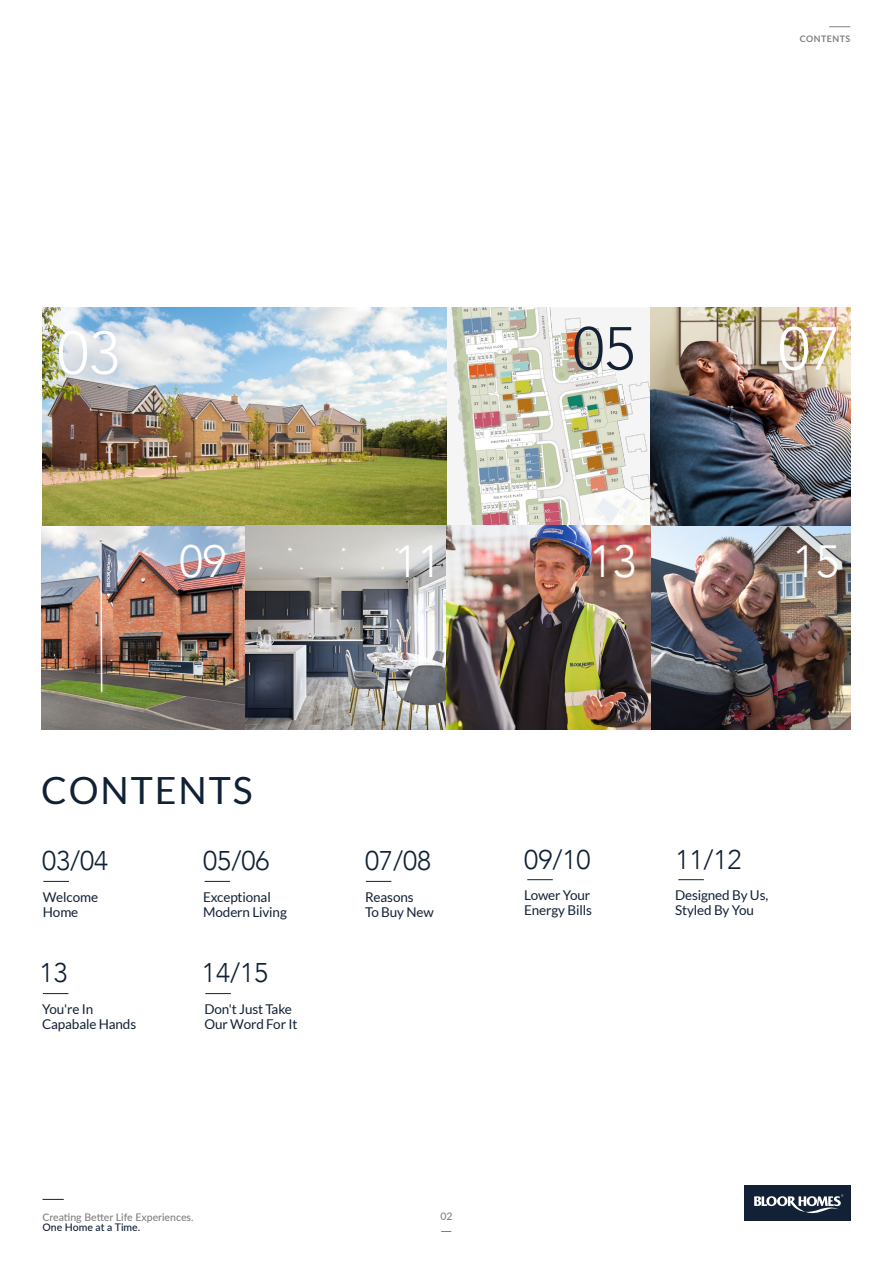
<style>
.page{position:relative;width:893px;height:1263px;background:#fff}
.page>*{position:absolute;margin:0;border:0;box-sizing:border-box;transform-origin:0 0}
.t1{font:300 60px "Avenir";color:#fff}
.t2{font:300 60px "Avenir";color:#122135}
.t3{font:300 45px "Avenir";color:#fff}
.t4{font:37.5px "Lato";letter-spacing:.05em;color:#112135}
.t5{font:300 27px "Avenir";color:#112135}
.t6{font:13.5px/15px "Lato";letter-spacing:-.01em;color:#112135}
.t7{font:500 10.5px "Lato";color:#818081}
.t8{font:500 10.5px "Lato";color:#122135}
.t9{font:700 9px "Lato";letter-spacing:.05em;color:#818081}
</style>
<div class="page">
<img style="left:41px;top:308px;width:809px;height:421px">
<svg style="left:447px;top:308px;width:204px;height:217px"></svg>
<div style="left:744px;top:1185px;width:106px;height:35px;background:#122135"></div>
<svg style="left:754px;top:1194px;width:89px;height:20px"></svg>
<svg style="left:829px;top:27px;width:21px;height:1px"></svg>
<svg style="left:43px;top:881px;width:26px;height:1px"></svg>
<svg style="left:205px;top:881px;width:25px;height:1px"></svg>
<svg style="left:366px;top:881px;width:25px;height:1px"></svg>
<svg style="left:527px;top:879px;width:26px;height:1px"></svg>
<svg style="left:678px;top:879px;width:26px;height:1px"></svg>
<svg style="left:43px;top:993px;width:25px;height:1px"></svg>
<svg style="left:205px;top:993px;width:26px;height:1px"></svg>
<svg style="left:43px;top:1199px;width:21px;height:1px"></svg>
<p class="t9" style="left:800px;top:34px;width:52px">CONTENTS</p>
<h1 class="t1" style="left:57px;top:318px;width:64px">03</h1>
<h1 class="t2" style="left:573px;top:313px;width:64px">05</h1>
<h1 class="t1" style="left:778px;top:313px;width:64px">07</h1>
<h2 class="t3" style="left:180px;top:534px;width:48px">09</h2>
<h2 class="t3" style="left:394px;top:534px;width:48px">11</h2>
<h2 class="t3" style="left:589px;top:534px;width:48px">13</h2>
<h2 class="t3" style="left:792px;top:534px;width:48px">15</h2>
<h3 class="t4" style="left:41px;top:769px;width:213px">CONTENTS</h3>
<h3 class="t5" style="left:42px;top:845px;width:68px">03/04</h3>
<h3 class="t5" style="left:203px;top:845px;width:68px">05/06</h3>
<p class="t6" style="left:43px;top:889px;width:57px">Welcome<br>Home</p>
<p class="t6" style="left:203px;top:889px;width:85px">Exceptional<br>Modern Living</p>
<h3 class="t5" style="left:40px;top:957px;width:30px">13</h3>
<h3 class="t5" style="left:202px;top:957px;width:68px">14/15</h3>
<p class="t6" style="left:42px;top:1001px;width:96px">You're In<br>Capabale Hands</p>
<p class="t6" style="left:205px;top:1001px;width:94px">Don't Just Take<br>Our Word For It</p>
<h3 class="t5" style="left:365px;top:845px;width:68px">07/08</h3>
<p class="t6" style="left:365px;top:889px;width:70px">Reasons<br>To Buy New</p>
<p class="t7" style="left:43px;top:1209px;width:153px">Creating Better Life Experiences.</p>
<p class="t8" style="left:43px;top:1220px;width:99px">One Home at a Time.</p>
<p class="t7" style="left:440px;top:1209px;width:14px">02</p>
<h3 class="t5" style="left:524px;top:843px;width:68px">09/10</h3>
<p class="t6" style="left:524px;top:887px;width:69px">Lower Your<br>Energy Bills</p>
<h3 class="t5" style="left:675px;top:843px;width:68px">11/12</h3>
<p class="t6" style="left:675px;top:887px;width:95px">Designed By Us,<br>Styled By You</p>
</div>
